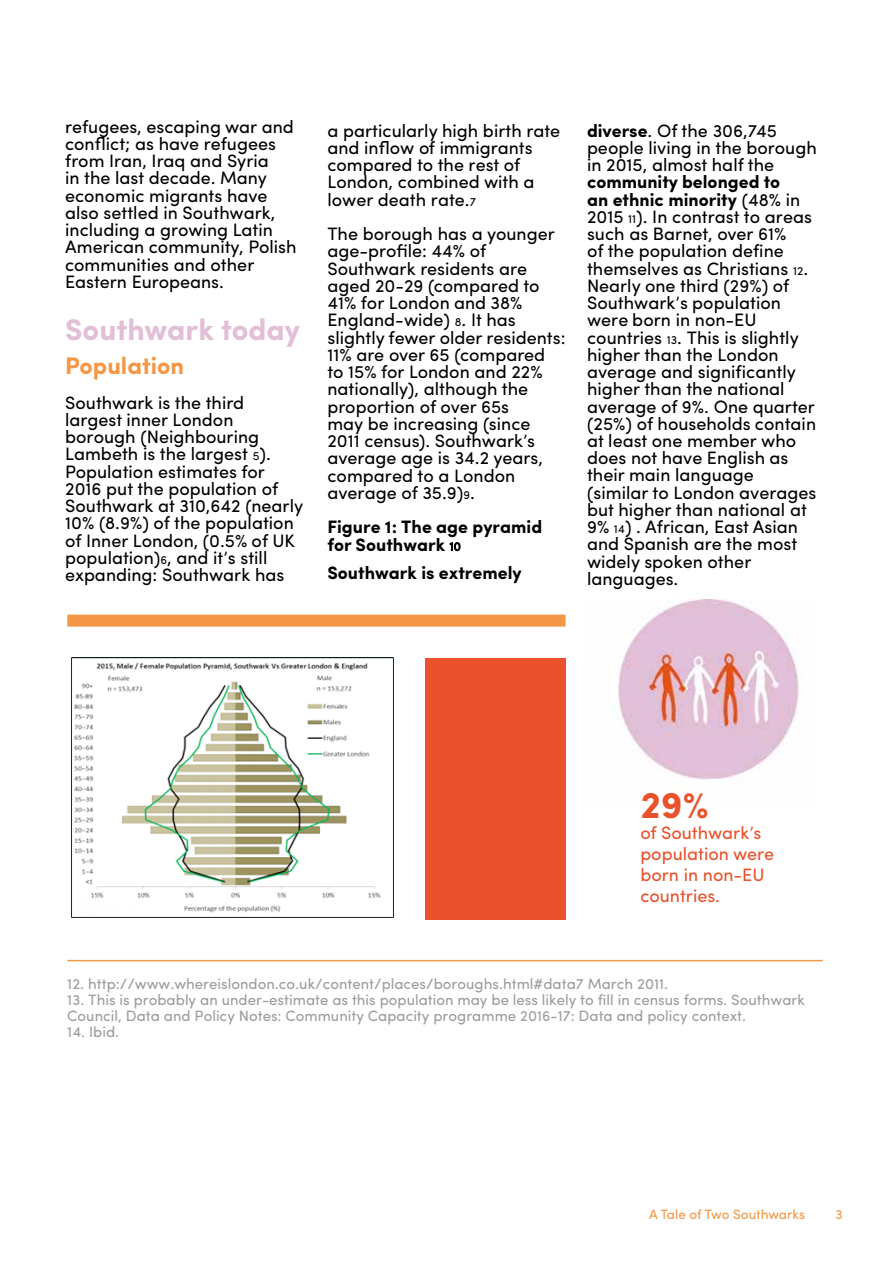
<style>
.page{position:relative;width:893px;height:1263px;background:#fff}
.page>*{position:absolute;margin:0;border:0;box-sizing:border-box;transform-origin:0 0}
.t1{font:700 37.5px "Sofia Pro";color:#e9522c}
.t2{font:700 30px "Sofia Pro";color:#e1bfd7}
.t3{font:700 24px "Sofia Pro";color:#f49746}
.t4{font:18px/17.2px "Sofia Pro";color:#000}
.t5{font:700 18px/17.2px "Sofia Pro";color:#000}
.t6{font:18px/21px "Sofia Pro";color:#e9522c}
.t7{font:15px/16.4px "Sofia Pro";color:#9d9d9c}
.t8{font:13.5px "Sofia Pro";color:#f49746}
.s1{font-size:12px}
.s2{font-weight:400;font-size:12px}
.s3{font-weight:700}
</style>
<div class="page">
<div style="left:425px;top:659px;width:141px;height:261px;background:#e9522c"></div>
<hr style="left:67px;top:960px;width:756px;height:1px;background:#f49746">
<div style="left:67px;top:615px;width:499px;height:12px;background:#f49746"></div>
<img style="left:613px;top:599px;width:186px;height:181px">
<img style="left:71px;top:657px;width:323px;height:261px">
<p class="t4" style="left:65px;top:116px;width:233px">refugees, escaping war and conflict; as have refugees from Iran, Iraq and Syria<br>in the last decade. Many economic migrants have also settled in Southwark, including a growing Latin<br>American community, Polish communities and other<br>Eastern Europeans.</p>
<h2 class="t2" style="left:65px;top:306px;width:236px">Southwark today</h2>
<h3 class="t3" style="left:65px;top:347px;width:121px">Population</h3>
<p class="t4" style="left:65px;top:392px;width:239px">Southwark is the third largest inner London borough (Neighbouring<br>Lambeth is the largest <span class="s1">5</span>).<br>Population estimates for<br>2016 put the population of<br>Southwark at 310,642 (nearly<br>10% (8.9%) of the population of Inner London, (0.5% of UK population)<span class="s1">6</span>, and it’s still expanding: Southwark has</p>
<p class="t4" style="left:327px;top:120px;width:234px">a particularly high birth rate and inflow of immigrants compared to the rest of<br>London, combined with a lower death rate.<span class="s1">7</span></p>
<p class="t4" style="left:327px;top:224px;width:240px">The borough has a younger age-profile: 44% of<br>Southwark residents are aged 20-29 (compared to<br>41% for London and 38%<br>England-wide) <span class="s1">8</span>. It has slightly fewer older residents:<br>11% are over 65 (compared to 15% for London and 22% nationally), although the proportion of over 65s<br>may be increasing (since<br>2011 census). Southwark’s average age is 34.2 years, compared to a London average of 35.9)<span class="s1">9</span>.</p>
<p class="t5" style="left:327px;top:517px;width:216px">Figure 1: The age pyramid for Southwark <span class="s2">10</span></p>
<p class="t5" style="left:327px;top:563px;width:196px">Southwark is extremely</p>
<p class="t4" style="left:587px;top:121px;width:231px"><span class="s3">diverse</span>. Of the 306,745 people living in the borough in 2015, almost half the</p>
<p class="t4" style="left:587px;top:172px;width:231px"><span class="s3">community belonged to<br>an ethnic minority</span> (48% in<br>2015 <span class="s1">11</span>). In contrast to areas such as Barnet, over 61%<br>of the population define themselves as Christians <span class="s1">12</span>.<br>Nearly one third (29%) of<br>Southwark’s population were born in non-EU countries <span class="s1">13</span>. This is slightly higher than the London average and significantly higher than the national average of 9%. One quarter (25%) of households contain at least one member who does not have English as their main language (similar to London averages but higher than national at<br>9% <span class="s1">14</span>) . African, East Asian and Spanish are the most widely spoken other languages.</p>
<h1 class="t1" style="left:640px;top:776px;width:70px">29%</h1>
<p class="t6" style="left:640px;top:821px;width:135px">of Southwark’s population were born in non-EU countries.</p>
<p class="t7" style="left:67px;top:974px;width:602px">12. http://www.whereislondon.co.uk/content/places/boroughs.html#data7 March 2011.</p>
<p class="t7" style="left:67px;top:990px;width:739px">13. This is probably an under-estimate as this population may be less likely to fill in census forms. Southwark<br>Council, Data and Policy Notes: Community Capacity programme 2016-17: Data and policy context.</p>
<p class="t7" style="left:67px;top:1023px;width:53px">14. Ibid.</p>
<p class="t8" style="left:649px;top:1204px;width:158px">A Tale of Two Southwarks</p>
<p class="t8" style="left:836px;top:1204px;width:9px">3</p>
</div>
